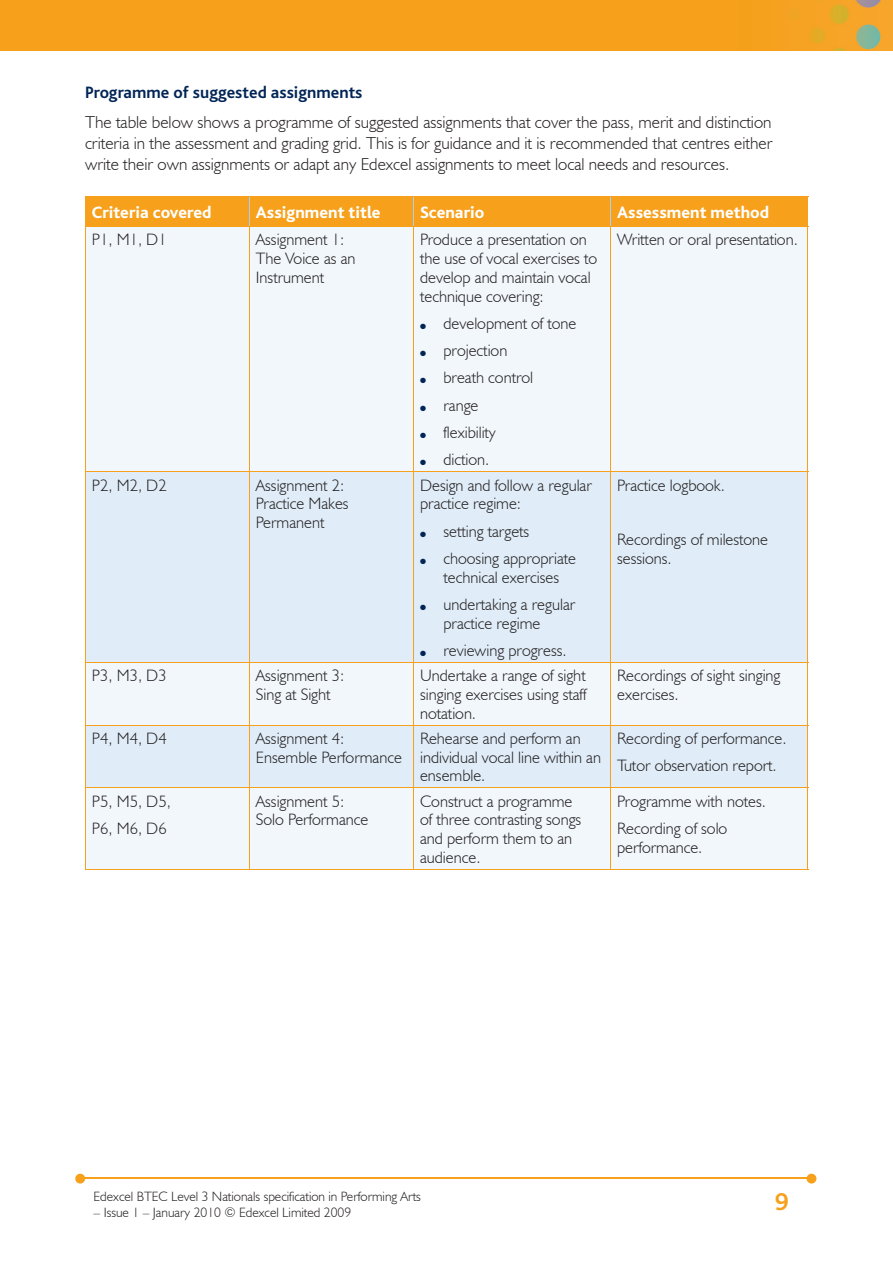
<style>
.page{position:relative;width:893px;height:1263px;background:#fff}
.page>*{position:absolute;margin:0;border:0;box-sizing:border-box;transform-origin:0 0}
.t1{font:700 25.5px "Bliss";color:#f6a01b}
.t2{font:300 17.25px/21px "Humanist 521 BT";color:#231f20;text-align:justify}
.t3{font:800 17.25px "Bliss";color:#fff}
.t4{font:700 17.25px "Bliss";color:#002556}
.t5{font:300 16.5px/18.8px "Humanist 521 BT";color:#231f20}
.t6{font:300 13.5px "Humanist 521 BT";color:#231f20}
.t7{font:7.5px "Zapf Dingbats";color:#002556}
</style>
<div class="page">
<img style="left:0;top:0;width:893px;height:51px">
<hr style="left:82px;top:1178px;width:728px;height:1px;background:#f6a01b">
<svg style="left:807px;top:1174px;width:9px;height:9px"></svg>
<svg style="left:75px;top:1174px;width:10px;height:9px"></svg>
<div style="left:86px;top:227px;width:721px;height:642px;background:#f2f7fb"></div>
<svg style="left:86px;top:472px;width:721px;height:315px;fill:#e0edf8"></svg>
<div style="left:85px;top:197px;width:723px;height:29px;background:#f6a01b"></div>
<hr style="left:85px;top:196px;width:165px;height:1px;background:#f6a01b">
<hr style="left:250px;top:196px;width:164px;height:1px;background:#f6a01b">
<hr style="left:414px;top:196px;width:197px;height:1px;background:#f6a01b">
<hr style="left:611px;top:196px;width:197px;height:1px;background:#f6a01b">
<hr style="left:249px;top:227px;width:1px;height:244px;background:#f6a01b">
<hr style="left:413px;top:227px;width:1px;height:244px;background:#f6a01b">
<hr style="left:610px;top:227px;width:1px;height:244px;background:#f6a01b">
<hr style="left:85px;top:227px;width:1px;height:244px;background:#f6a01b">
<hr style="left:807px;top:227px;width:1px;height:244px;background:#f6a01b">
<hr style="left:85px;top:226px;width:165px;height:1px;background:#f6a01b">
<hr style="left:250px;top:226px;width:164px;height:1px;background:#f6a01b">
<hr style="left:414px;top:226px;width:197px;height:1px;background:#f6a01b">
<hr style="left:611px;top:226px;width:197px;height:1px;background:#f6a01b">
<hr style="left:249px;top:472px;width:1px;height:190px;background:#f6a01b">
<hr style="left:413px;top:472px;width:1px;height:190px;background:#f6a01b">
<hr style="left:610px;top:472px;width:1px;height:190px;background:#f6a01b">
<hr style="left:85px;top:472px;width:1px;height:190px;background:#f6a01b">
<hr style="left:807px;top:472px;width:1px;height:190px;background:#f6a01b">
<hr style="left:85px;top:471px;width:165px;height:1px;background:#f6a01b">
<hr style="left:250px;top:471px;width:164px;height:1px;background:#f6a01b">
<hr style="left:414px;top:471px;width:197px;height:1px;background:#f6a01b">
<hr style="left:611px;top:471px;width:197px;height:1px;background:#f6a01b">
<hr style="left:249px;top:663px;width:1px;height:62px;background:#f6a01b">
<hr style="left:413px;top:663px;width:1px;height:62px;background:#f6a01b">
<hr style="left:610px;top:663px;width:1px;height:62px;background:#f6a01b">
<hr style="left:85px;top:663px;width:1px;height:62px;background:#f6a01b">
<hr style="left:807px;top:663px;width:1px;height:62px;background:#f6a01b">
<hr style="left:85px;top:662px;width:165px;height:1px;background:#f6a01b">
<hr style="left:250px;top:662px;width:164px;height:1px;background:#f6a01b">
<hr style="left:414px;top:662px;width:197px;height:1px;background:#f6a01b">
<hr style="left:611px;top:662px;width:197px;height:1px;background:#f6a01b">
<hr style="left:249px;top:725px;width:1px;height:62px;background:#f6a01b">
<hr style="left:413px;top:725px;width:1px;height:62px;background:#f6a01b">
<hr style="left:610px;top:725px;width:1px;height:62px;background:#f6a01b">
<hr style="left:85px;top:725px;width:1px;height:62px;background:#f6a01b">
<hr style="left:807px;top:725px;width:1px;height:62px;background:#f6a01b">
<hr style="left:85px;top:725px;width:165px;height:1px;background:#f6a01b">
<hr style="left:250px;top:725px;width:164px;height:1px;background:#f6a01b">
<hr style="left:414px;top:725px;width:197px;height:1px;background:#f6a01b">
<hr style="left:611px;top:725px;width:197px;height:1px;background:#f6a01b">
<hr style="left:249px;top:788px;width:1px;height:81px;background:#f6a01b">
<hr style="left:413px;top:788px;width:1px;height:81px;background:#f6a01b">
<hr style="left:610px;top:788px;width:1px;height:81px;background:#f6a01b">
<hr style="left:85px;top:869px;width:165px;height:1px;background:#f6a01b">
<hr style="left:250px;top:869px;width:164px;height:1px;background:#f6a01b">
<hr style="left:414px;top:869px;width:197px;height:1px;background:#f6a01b">
<hr style="left:611px;top:869px;width:197px;height:1px;background:#f6a01b">
<hr style="left:85px;top:788px;width:1px;height:81px;background:#f6a01b">
<hr style="left:807px;top:788px;width:1px;height:81px;background:#f6a01b">
<hr style="left:85px;top:787px;width:165px;height:1px;background:#f6a01b">
<hr style="left:250px;top:787px;width:164px;height:1px;background:#f6a01b">
<hr style="left:414px;top:787px;width:197px;height:1px;background:#f6a01b">
<hr style="left:611px;top:787px;width:197px;height:1px;background:#f6a01b">
<p class="t4" style="left:85px;top:84px;width:279px">Programme of suggested assignments</p>
<p class="t2" style="left:85px;top:111px;width:689px">The table below shows a programme of suggested assignments that cover the pass, merit and distinction criteria in the assessment and grading grid. This is for guidance and it is recommended that centres either write their own assignments or adapt any Edexcel assignments to meet local needs and resources.</p>
<p class="t3" style="left:92px;top:203px;width:121px">Criteria covered</p>
<p class="t3" style="left:256px;top:203px;width:126px">Assignment title</p>
<p class="t3" style="left:420px;top:203px;width:66px">Scenario</p>
<p class="t3" style="left:617px;top:203px;width:153px">Assessment method</p>
<p class="t5" style="left:92px;top:230px;width:76px">P1, M1, D1</p>
<p class="t5" style="left:256px;top:230px;width:101px">Assignment 1:<br>The Voice as an<br>Instrument</p>
<p class="t5" style="left:420px;top:230px;width:179px">Produce a presentation on the use of vocal exercises to develop and maintain vocal technique covering:</p>
<p class="t5" style="left:443px;top:309px;width:134px;line-height:27.3px">development of tone projection<br>breath control<br>range<br>flexibility<br>diction.</p>
<p class="t5" style="left:617px;top:230px;width:182px">Written or oral presentation.</p>
<p class="t7" style="left:420px;top:323px;width:7px">●</p>
<p class="t7" style="left:420px;top:350px;width:7px">●</p>
<p class="t7" style="left:420px;top:377px;width:7px">●</p>
<p class="t7" style="left:420px;top:405px;width:7px">●</p>
<p class="t7" style="left:420px;top:432px;width:7px">●</p>
<p class="t7" style="left:420px;top:459px;width:7px">●</p>
<p class="t5" style="left:92px;top:475px;width:76px">P2, M2, D2</p>
<p class="t5" style="left:256px;top:475px;width:94px">Assignment 2:<br>Practice Makes<br>Permanent</p>
<p class="t5" style="left:420px;top:475px;width:173px">Design and follow a regular practice regime:</p>
<p class="t5" style="left:443px;top:517px;width:134px;line-height:27.3px">setting targets choosing appropriate</p>
<p class="t5" style="left:443px;top:563px;width:133px;line-height:27.3px">technical exercises undertaking a regular</p>
<p class="t5" style="left:443px;top:609px;width:125px;line-height:27.3px">practice regime reviewing progress.</p>
<p class="t7" style="left:420px;top:530px;width:7px">●</p>
<p class="t7" style="left:420px;top:558px;width:7px">●</p>
<p class="t7" style="left:420px;top:604px;width:7px">●</p>
<p class="t7" style="left:420px;top:650px;width:7px">●</p>
<p class="t5" style="left:617px;top:475px;width:109px">Practice logbook.</p>
<p class="t5" style="left:617px;top:530px;width:152px">Recordings of milestone sessions.</p>
<p class="t5" style="left:92px;top:666px;width:76px">P3, M3, D3</p>
<p class="t5" style="left:256px;top:666px;width:90px">Assignment 3:<br>Sing at Sight</p>
<p class="t5" style="left:420px;top:666px;width:168px;text-align:justify">Undertake a range of sight singing exercises using staff notation.</p>
<p class="t5" style="left:617px;top:666px;width:165px">Recordings of sight singing exercises.</p>
<p class="t5" style="left:92px;top:729px;width:76px">P4, M4, D4</p>
<p class="t5" style="left:256px;top:729px;width:147px">Assignment 4:<br>Ensemble Performance</p>
<p class="t5" style="left:420px;top:729px;width:182px">Rehearse and perform an individual vocal line within an ensemble.</p>
<p class="t5" style="left:617px;top:724px;width:171px;line-height:27.3px">Recording of performance.<br>Tutor observation report.</p>
<p class="t5" style="left:92px;top:787px;width:81px;line-height:27.3px">P5, M5, D5,<br>P6, M6, D6</p>
<p class="t5" style="left:256px;top:791px;width:114px">Assignment 5:<br>Solo Performance</p>
<p class="t5" style="left:420px;top:791px;width:163px">Construct a programme of three contrasting songs and perform them to an audience.</p>
<p class="t5" style="left:617px;top:787px;width:150px;line-height:27.3px">Programme with notes.<br>Recording of solo</p>
<p class="t5" style="left:617px;top:837px;width:87px">performance.</p>
<p class="t6" style="left:94px;top:1188px;width:329px">Edexcel BTEC Level 3 Nationals specification in Performing Arts</p>
<p class="t6" style="left:94px;top:1204px;width:259px">– Issue 1 – January 2010 © Edexcel Limited 2009</p>
<h1 class="t1" style="left:775px;top:1189px;width:15px">9</h1>
</div>
